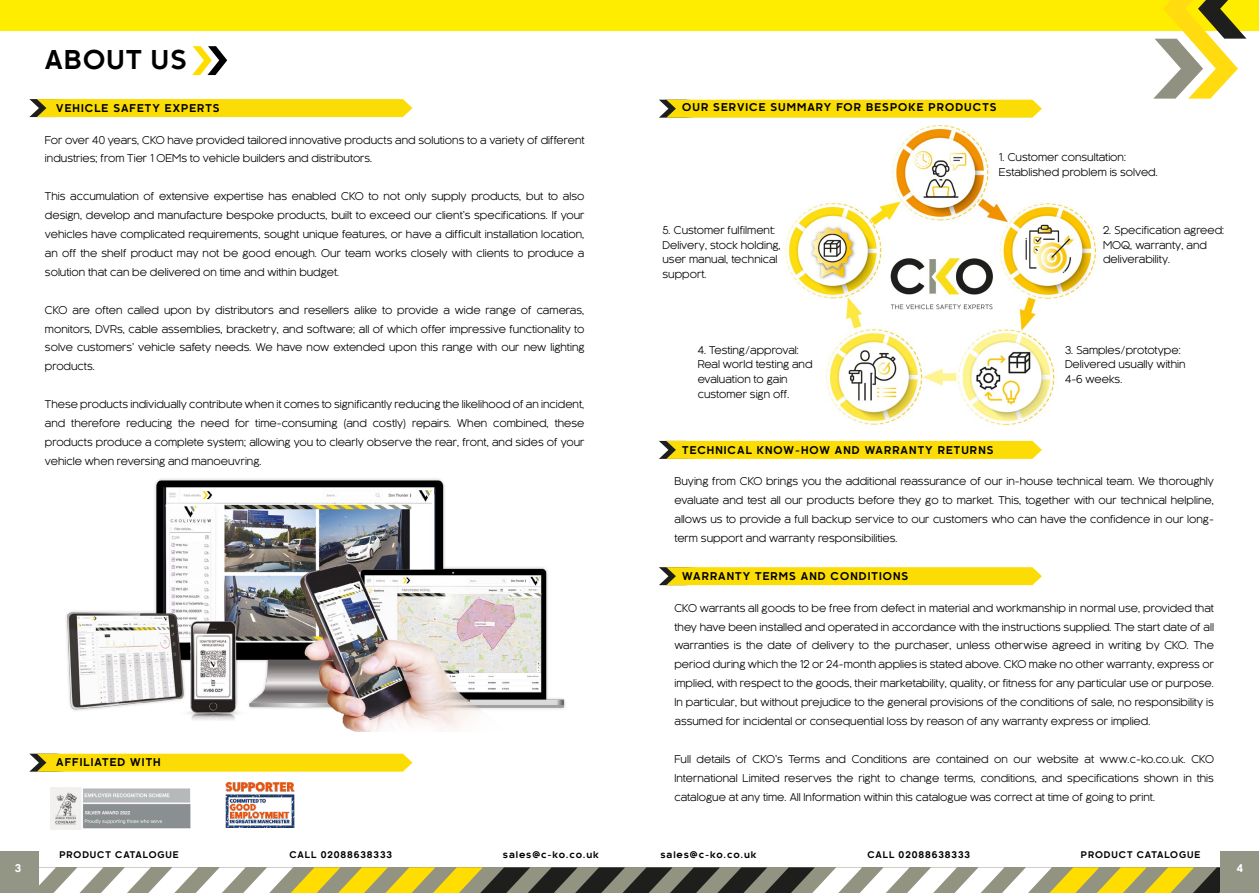
<style>
.page{position:relative;width:1259px;height:893px;background:#fff}
.page>*{position:absolute;margin:0;border:0;box-sizing:border-box;transform-origin:0 0}
.t1{font:700 25.35px "Kaleko 205 W00";letter-spacing:.05em;color:#000}
.t2{font:10.5px/18.9px "Kaleko 205 W00";color:#000;text-align:justify}
.t3{font:700 10.5px "Kaleko 205 W00";letter-spacing:.1em;color:#000}
.t4{font:700 10.5px "Kaleko 205 W00";color:#fff}
.t5{font:700 9px "Kaleko 205 W00";letter-spacing:.1em;color:#000}
</style>
<div class="page">
<svg style="left:39px;top:867px;width:1181px;height:26px"></svg>
<div style="left:1220px;top:851px;width:39px;height:42px;background:#949685"></div>
<div style="left:0;top:851px;width:39px;height:42px;background:#949685"></div>
<img style="left:781px;top:125px;width:316px;height:316px">
<svg style="left:659px;top:441px;width:383px;height:18px;background:#f6da0c"></svg>
<svg style="left:659px;top:567px;width:383px;height:18px;background:#f6da0e"></svg>
<svg style="left:659px;top:100px;width:383px;height:18px;background:#f6da10"></svg>
<img style="left:66px;top:478px;width:500px;height:253px">
<div style="left:0;top:0;width:1259px;height:30px;background:#ffed00"></div>
<svg style="left:192px;top:46px;width:35px;height:29px"></svg>
<svg style="left:29px;top:99px;width:383px;height:18px;background:#f6da0c"></svg>
<svg style="left:29px;top:754px;width:383px;height:18px;background:#f6da0f"></svg>
<img style="left:225px;top:783px;width:70px;height:45px">
<img style="left:51px;top:787px;width:140px;height:43px">
<svg style="left:1153px;top:0;width:93px;height:99px"></svg>
<p class="t4" style="left:15px;top:862px;width:8px">3</p>
<h1 class="t1" style="left:45px;top:45px;width:143px">ABOUT US</h1>
<p class="t3" style="left:56px;top:102px;width:165px">VEHICLE SAFETY EXPERTS</p>
<p class="t2" style="left:45px;top:130px;width:541px">For over 40 years, CKO have provided tailored innovative products and solutions to a variety of different industries; from Tier 1 OEMs to vehicle builders and distributors.</p>
<p class="t2" style="left:45px;top:187px;width:541px">This accumulation of extensive expertise has enabled CKO to not only supply products, but to also design, develop and manufacture bespoke products, built to exceed our client’s specifications. If your vehicles have complicated requirements, sought unique features, or have a difficult installation location, an off the shelf product may not be good enough. Our team works closely with clients to produce a solution that can be delivered on time and within budget.</p>
<p class="t2" style="left:45px;top:300px;width:541px">CKO are often called upon by distributors and resellers alike to provide a wide range of cameras, monitors, DVRs, cable assemblies, bracketry, and software; all of which offer impressive functionality to solve customers’ vehicle safety needs. We have now extended upon this range with our new lighting products.</p>
<p class="t2" style="left:45px;top:395px;width:541px">These products individually contribute when it comes to significantly reducing the likelihood of an incident, and therefore reducing the need for time-consuming (and costly) repairs. When combined, these products produce a complete system; allowing you to clearly observe the rear, front, and sides of your vehicle when reversing and manoeuvring.</p>
<p class="t3" style="left:56px;top:756px;width:106px">AFFILIATED WITH</p>
<p class="t3" style="left:682px;top:102px;width:316px">OUR SERVICE SUMMARY FOR BESPOKE PRODUCTS</p>
<p class="t2" style="left:662px;top:223px;width:120px;line-height:14.7px;text-align:left">5. Customer fulfilment:<br>Delivery, stock holding, user manual, technical support.</p>
<p class="t2" style="left:697px;top:342px;width:116px;line-height:14.7px;text-align:left">4. Testing/approval:<br>Real world testing and evaluation to gain customer sign off.</p>
<p class="t2" style="left:999px;top:150px;width:161px;line-height:14.7px">1. Customer consultation:<br>Established problem is solved.</p>
<p class="t2" style="left:1103px;top:223px;width:123px;line-height:14.7px;text-align:left">2. Specification agreed:<br>MOQ, warranty, and deliverability.</p>
<p class="t2" style="left:1065px;top:342px;width:122px;line-height:14.7px;text-align:left">3. Samples/prototype:<br>Delivered usually within<br>4-6 weeks.</p>
<p class="t3" style="left:682px;top:444px;width:313px">TECHNICAL KNOW-HOW AND WARRANTY RETURNS</p>
<p class="t2" style="left:674px;top:472px;width:541px">Buying from CKO brings you the additional reassurance of our in-house technical team. We thoroughly evaluate and test all our products before they go to market. This, together with our technical helpline, allows us to provide a full backup service to our customers who can have the confidence in our long&shy;term support and warranty responsibilities.</p>
<p class="t3" style="left:682px;top:570px;width:227px">WARRANTY TERMS AND CONDITIONS</p>
<p class="t2" style="left:674px;top:598px;width:541px">CKO warrants all goods to be free from defect in material and workmanship in normal use, provided that they have been installed and operated in accordance with the instructions supplied. The start date of all warranties is the date of delivery to the purchaser, unless otherwise agreed in writing by CKO. The period during which the 12 or 24-month applies is stated above. CKO make no other warranty, express or implied, with respect to the goods, their marketability, quality, or fitness for any particular use or purpose.<br>In particular, but without prejudice to the general provisions of the conditions of sale, no responsibility is assumed for incidental or consequential loss by reason of any warranty express or implied.</p>
<p class="t2" style="left:674px;top:750px;width:541px">Full details of CKO’s Terms and Conditions are contained on our website at www.c-ko.co.uk. CKO International Limited reserves the right to change terms, conditions, and specifications shown in this catalogue at any time. All Information within this catalogue was correct at time of going to print.</p>
<p class="t5" style="left:59px;top:850px;width:121px">PRODUCT CATALOGUE</p>
<p class="t5" style="left:289px;top:850px;width:104px">CALL 02088638333</p>
<p class="t5" style="left:503px;top:850px;width:98px">sales@c-ko.co.uk</p>
<p class="t5" style="left:660px;top:850px;width:98px">sales@c-ko.co.uk</p>
<p class="t5" style="left:867px;top:850px;width:104px">CALL 02088638333</p>
<p class="t5" style="left:1081px;top:850px;width:121px">PRODUCT CATALOGUE</p>
<p class="t4" style="left:1236px;top:862px;width:8px">4</p>
</div>
